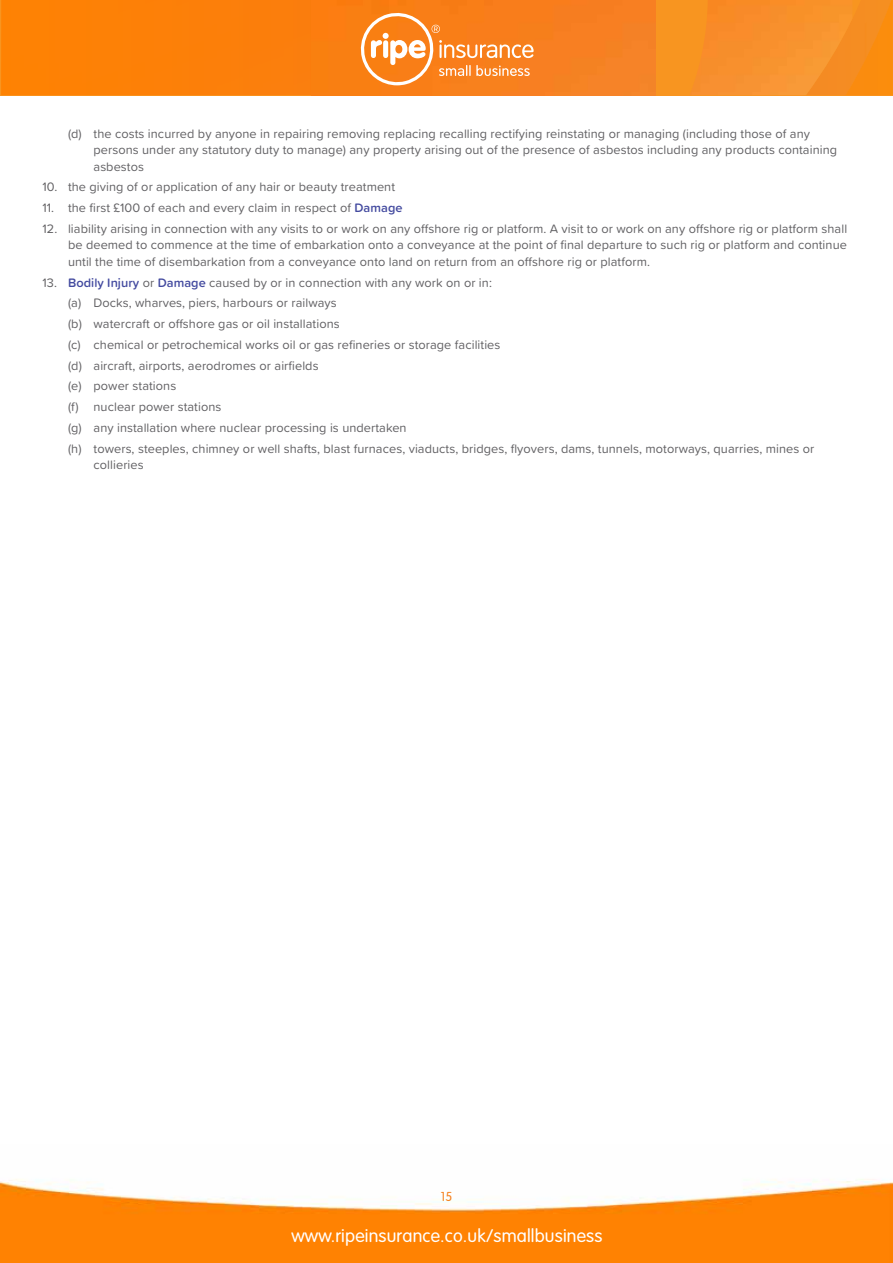
<style>
.page{position:relative;width:893px;height:1263px;background:#fff}
.page>*{position:absolute;margin:0;border:0;box-sizing:border-box;transform-origin:0 0}
.t1{font:300 18px "VAG Rounded Std";letter-spacing:.01em;color:#fff}
.t2{font:12.75px/20.7px "Proxima Soft";letter-spacing:.005em;color:#626164}
.t3{font:300 12.75px "VAG Rounded Std";color:#f58220}
.s1{font-weight:600;color:#434a9f}
</style>
<div class="page">
<img style="left:0;top:1179px;width:893px;height:84px">
<svg style="left:0;top:0;width:893px;height:95px;background:#f8901a"></svg>
<img style="left:690px;top:0;width:162px;height:95px">
<img style="left:1px;top:0;width:655px;height:95px">
<svg style="left:361px;top:13px;width:173px;height:72px;background:#f99541"></svg>
<p class="t2" style="left:94px;top:124px;width:745px;line-height:16.5px;text-indent:-26px">(d) the costs incurred by anyone in repairing removing replacing recalling rectifying reinstating or managing (including those of any persons under any statutory duty to manage) any property arising out of the presence of asbestos including any products containing asbestos</p>
<p class="t2" style="left:43px;top:176px;width:354px">10. the giving of or application of any hair or beauty treatment</p>
<p class="t2" style="left:43px;top:197px;width:362px">11. the first £100 of each and every claim in respect of <span class="s1">Damage</span></p>
<p class="t2" style="left:68px;top:220px;width:781px;line-height:16.5px;text-align:justify;text-indent:-26px">12. liability arising in connection with any visits to or work on any offshore rig or platform. A visit to or work on any offshore rig or platform shall be deemed to commence at the time of embarkation onto a conveyance at the point of final departure to such rig or platform and continue until the time of disembarkation from a conveyance onto land on return from an offshore rig or platform.</p>
<p class="t2" style="left:68px;top:271px;width:748px;text-indent:-26px">13. <span class="s1">Bodily Injury</span> or <span class="s1">Damage</span> caused by or in connection with any work on or in:<br>(a) Docks, wharves, piers, harbours or railways<br>(b) watercraft or offshore gas or oil installations<br>(c) chemical or petrochemical works oil or gas refineries or storage facilities<br>(d) aircraft, airports, aerodromes or airfields<br>(e) power stations<br>(f) nuclear power stations<br>(g) any installation where nuclear processing is undertaken<br>(h) towers, steeples, chimney or well shafts, blast furnaces, viaducts, bridges, flyovers, dams, tunnels, motorways, quarries, mines or</p>
<p class="t2" style="left:94px;top:454px;width:52px">collieries</p>
<p class="t3" style="left:441px;top:1189px;width:13px">15</p>
<h1 class="t1" style="left:291px;top:1225px;width:313px">www.ripeinsurance.co.uk/smallbusiness</h1>
</div>
